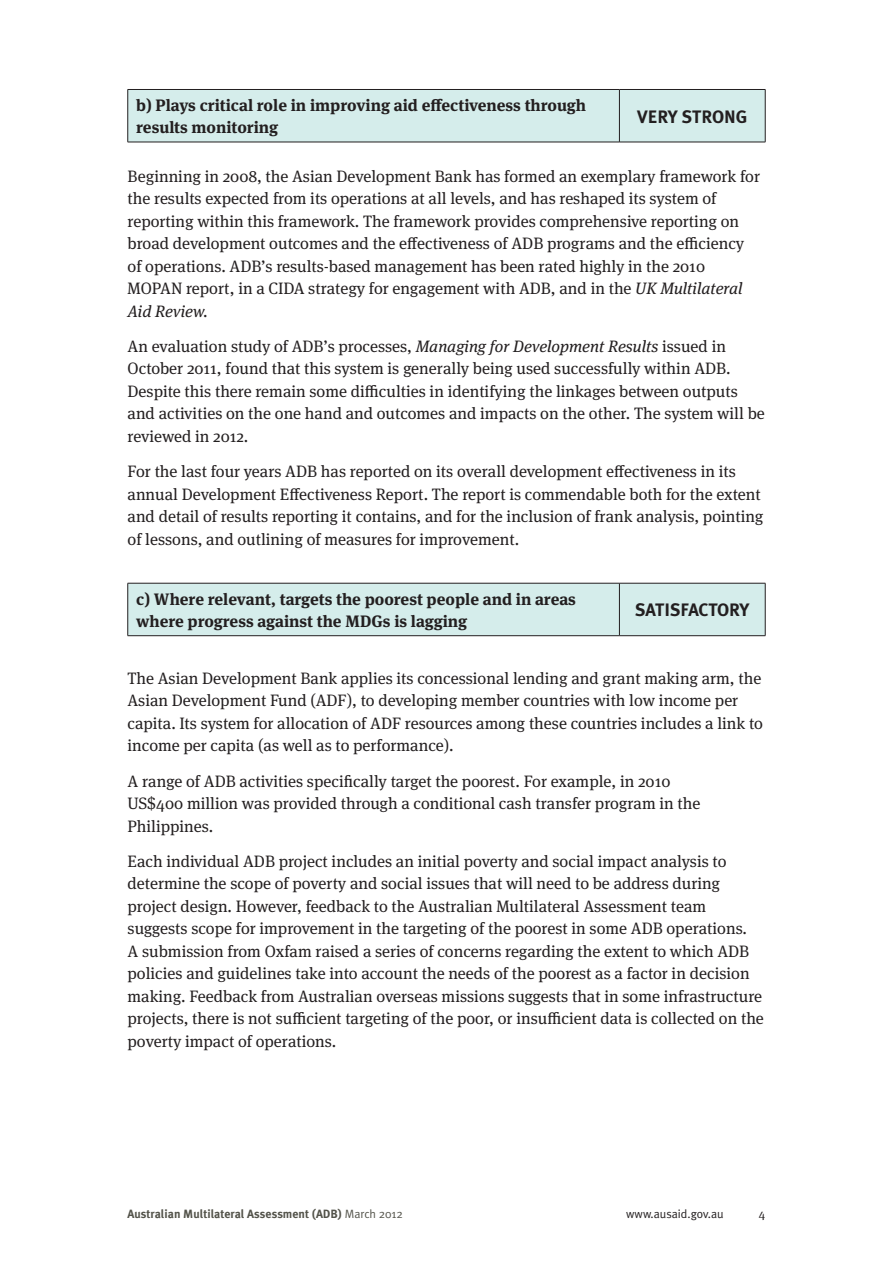
<style>
.page{position:relative;width:893px;height:1263px;background:#fff}
.page>*{position:absolute;margin:0;border:0;box-sizing:border-box;transform-origin:0 0}
._08bbbb_RIGHT_COLUMN{font:700 18px "Meta Plus";color:#231f20}
._04__BODY_TEXT{font:16.5px/22.5px "Meta Serif OT";color:#231f20}
._04__BODY_TEXT-2{font:700 16.5px/22.5px "Meta Serif OT";color:#231f20}
.t1{font:700 12px "Meta Plus";color:#53534a}
.t2{font:12px "Meta Plus Normal";color:#231f20}
.t3{font:12px "Meta Serif OT";color:#231f20}
.s1{font-style:italic}
.s2{font-family:"Meta Plus Normal";font-weight:400}
</style>
<div class="page">
<div style="left:128px;top:90px;width:637px;height:52px;background:#d5edeb"></div>
<hr style="left:619px;top:90px;width:1px;height:52px;background:#231f20">
<hr style="left:128px;top:89px;width:491px;height:1px;background:#231f20">
<hr style="left:127px;top:90px;width:1px;height:52px;background:#231f20">
<hr style="left:619px;top:89px;width:146px;height:1px;background:#231f20">
<hr style="left:765px;top:90px;width:1px;height:52px;background:#231f20">
<hr style="left:128px;top:142px;width:491px;height:1px;background:#231f20">
<hr style="left:619px;top:142px;width:146px;height:1px;background:#231f20">
<div style="left:128px;top:584px;width:637px;height:51px;background:#d5edeb"></div>
<hr style="left:619px;top:583px;width:1px;height:52px;background:#231f20">
<hr style="left:128px;top:583px;width:491px;height:1px;background:#231f20">
<hr style="left:127px;top:583px;width:1px;height:52px;background:#231f20">
<hr style="left:619px;top:583px;width:146px;height:1px;background:#231f20">
<hr style="left:765px;top:583px;width:1px;height:52px;background:#231f20">
<hr style="left:128px;top:635px;width:491px;height:1px;background:#231f20">
<hr style="left:619px;top:635px;width:146px;height:1px;background:#231f20">
<p class="_04__BODY_TEXT-2" style="left:136px;top:94px;width:451px">b) Plays critical role in improving aid effectiveness through results monitoring</p>
<p class="_08bbbb_RIGHT_COLUMN" style="left:637px;top:106px;width:112px">VERY STRONG</p>
<p class="_04__BODY_TEXT" style="left:128px;top:165px;width:634px">Beginning in 2008, the Asian Development Bank has formed an exemplary framework for the results expected from its operations at all levels, and has reshaped its system of reporting within this framework. The framework provides comprehensive reporting on broad development outcomes and the effectiveness of ADB programs and the efficiency of operations. ADB’s results-based management has been rated highly in the 2010<br>MOPAN report, in a CIDA strategy for engagement with ADB, and in the <span class="s1">UK Multilateral Aid Review.</span></p>
<p class="_04__BODY_TEXT" style="left:128px;top:335px;width:639px">An evaluation study of ADB’s processes, <span class="s1">Managing for Development Results</span> issued in October 2011, found that this system is generally being used successfully within ADB.<br>Despite this there remain some difficulties in identifying the linkages between outputs and activities on the one hand and outcomes and impacts on the other. The system will be reviewed in 2012.</p>
<p class="_04__BODY_TEXT" style="left:128px;top:461px;width:637px">For the last four years ADB has reported on its overall development effectiveness in its annual Development Effectiveness Report. The report is commendable both for the extent and detail of results reporting it contains, and for the inclusion of frank analysis, pointing of lessons, and outlining of measures for improvement.</p>
<p class="_04__BODY_TEXT-2" style="left:136px;top:588px;width:441px">c) Where relevant, targets the poorest people and in areas where progress against the MDGs is lagging</p>
<p class="_08bbbb_RIGHT_COLUMN" style="left:635px;top:600px;width:116px">SATISFACTORY</p>
<p class="_04__BODY_TEXT" style="left:128px;top:667px;width:637px">The Asian Development Bank applies its concessional lending and grant making arm, the Asian Development Fund (ADF), to developing member countries with low income per capita. Its system for allocation of ADF resources among these countries includes a link to income per capita (as well as to performance).</p>
<p class="_04__BODY_TEXT" style="left:128px;top:770px;width:574px">A range of ADB activities specifically target the poorest. For example, in 2010<br>US$400 million was provided through a conditional cash transfer program in the<br>Philippines.</p>
<p class="_04__BODY_TEXT" style="left:128px;top:850px;width:638px">Each individual ADB project includes an initial poverty and social impact analysis to determine the scope of poverty and social issues that will need to be address during project design. However, feedback to the Australian Multilateral Assessment team suggests scope for improvement in the targeting of the poorest in some ADB operations.<br>A submission from Oxfam raised a series of concerns regarding the extent to which ADB policies and guidelines take into account the needs of the poorest as a factor in decision making. Feedback from Australian overseas missions suggests that in some infrastructure projects, there is not sufficient targeting of the poor, or insufficient data is collected on the poverty impact of operations.</p>
<p class="t1" style="left:128px;top:1207px;width:277px">Australian Multilateral Assessment (ADB) <span class="s2">March 2012</span></p>
<p class="t2" style="left:626px;top:1207px;width:99px">www.ausaid.gov.au</p>
<p class="t3" style="left:759px;top:1207px;width:8px">4</p>
</div>
